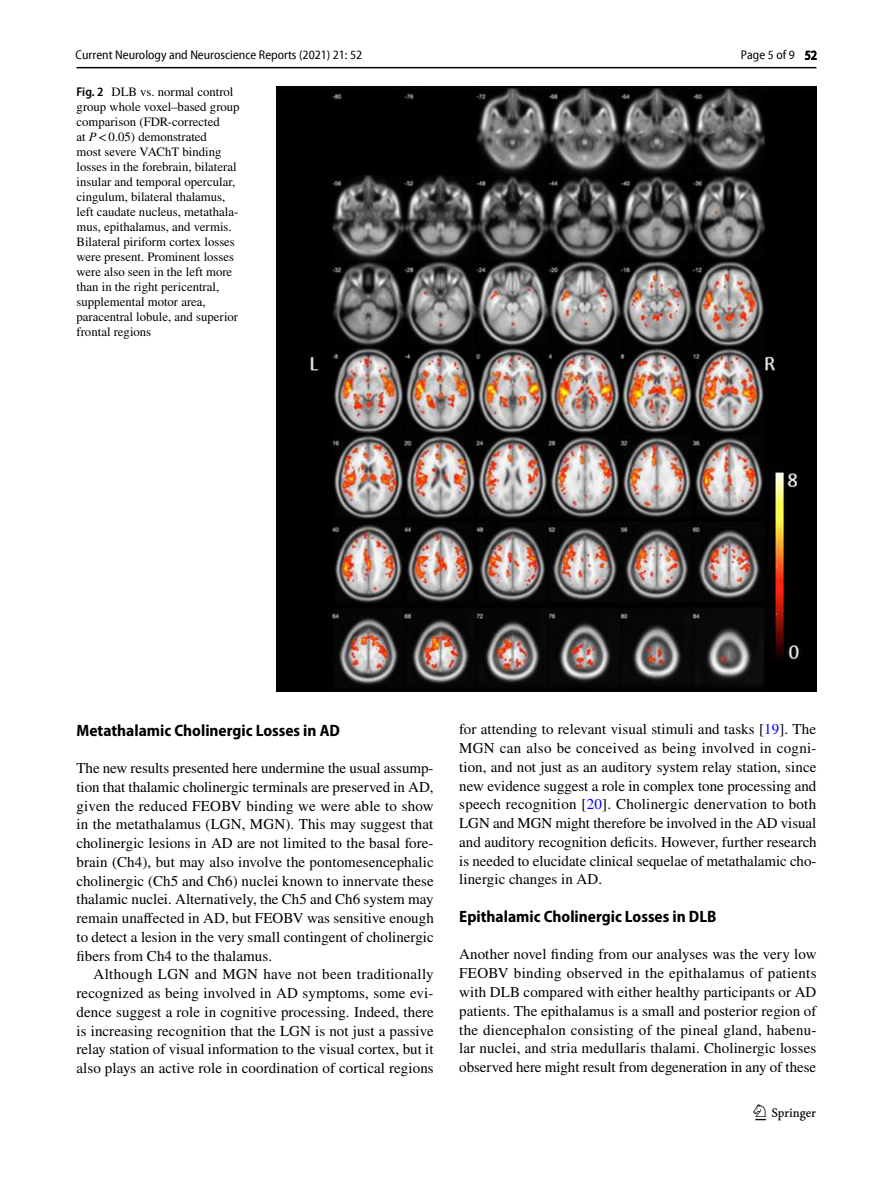
<style>
.page{position:relative;width:893px;height:1187px;background:#fff}
.page>*{position:absolute;margin:0;border:0;box-sizing:border-box;transform-origin:0 0}
.t1{font:22.5px "Springnew Regular 3";color:#000}
.t2{font:700 semi-condensed 16.5px "Myriad Pro";color:#000}
.t3{font:15px/18.8px "STIX";color:#000;text-align:justify}
.t4{font:12.75px/15px "STIX";color:#000}
.t5{font:semi-condensed 12.75px "Myriad Pro Unic";color:#000}
.s1{font-family:"Myriad Pro";font-weight:600;font-stretch:semi-condensed}
.s2{font-style:italic}
.s3{color:#00f}
</style>
<div class="page">
<hr style="left:77px;top:67px;width:739px;height:1px;background:#000">
<img style="left:276px;top:87px;width:540px;height:604px">
<p class="t5" style="left:76px;top:50px;width:288px">Current Neurology and Neuroscience Reports (2021) 21: 52</p>
<p class="t5" style="left:741px;top:50px;width:77px">Page 5 of 9 52</p>
<p class="t4" style="left:77px;top:85px;width:165px"><span class="s1">Fig. 2</span> DLB vs. normal control group whole voxel–based group comparison (FDR-corrected<br>at <span class="s2">P</span>&lt;0.05) demonstrated<br>most severe VAChT binding losses in the forebrain, bilateral insular and temporal opercular, cingulum, bilateral thalamus, left caudate nucleus, metathala&shy;mus, epithalamus, and vermis.<br>Bilateral piriform cortex losses were present. Prominent losses were also seen in the left more than in the right pericentral, supplemental motor area, paracentral lobule, and superior frontal regions</p>
<p class="t2" style="left:77px;top:720px;width:265px">Metathalamic Cholinergic Losses in AD</p>
<p class="t3" style="left:77px;top:759px;width:359px">The new results presented here undermine the usual assump&shy;tion that thalamic cholinergic terminals are preserved in AD, given the reduced FEOBV binding we were able to show in the metathalamus (LGN, MGN). This may suggest that cholinergic lesions in AD are not limited to the basal fore&shy;brain (Ch4), but may also involve the pontomesencephalic cholinergic (Ch5 and Ch6) nuclei known to innervate these thalamic nuclei. Alternatively, the Ch5 and Ch6 system may remain unaffected in AD, but FEOBV was sensitive enough to detect a lesion in the very small contingent of cholinergic fibers from Ch4 to the thalamus.</p>
<p class="t3" style="left:77px;top:965px;width:359px;text-indent:17px">Although LGN and MGN have not been traditionally recognized as being involved in AD symptoms, some evi&shy;dence suggest a role in cognitive processing. Indeed, there is increasing recognition that the LGN is not just a passive relay station of visual information to the visual cortex, but it also plays an active role in coordination of cortical regions</p>
<p class="t3" style="left:459px;top:721px;width:359px">for attending to relevant visual stimuli and tasks [<span class="s3">19</span>]. The MGN can also be conceived as being involved in cogni&shy;tion, and not just as an auditory system relay station, since new evidence suggest a role in complex tone processing and speech recognition [<span class="s3">20</span>]. Cholinergic denervation to both LGN and MGN might therefore be involved in the AD visual and auditory recognition deficits. However, further research is needed to elucidate clinical sequelae of metathalamic cho&shy;linergic changes in AD.</p>
<p class="t2" style="left:459px;top:907px;width:259px">Epithalamic Cholinergic Losses in DLB</p>
<p class="t3" style="left:459px;top:946px;width:359px">Another novel finding from our analyses was the very low FEOBV binding observed in the epithalamus of patients with DLB compared with either healthy participants or AD patients. The epithalamus is a small and posterior region of the diencephalon consisting of the pineal gland, habenu&shy;lar nuclei, and stria medullaris thalami. Cholinergic losses observed here might result from degeneration in any of these</p>
<h1 class="t1" style="left:755px;top:1104px;width:62px">1 3</h1>
</div>
